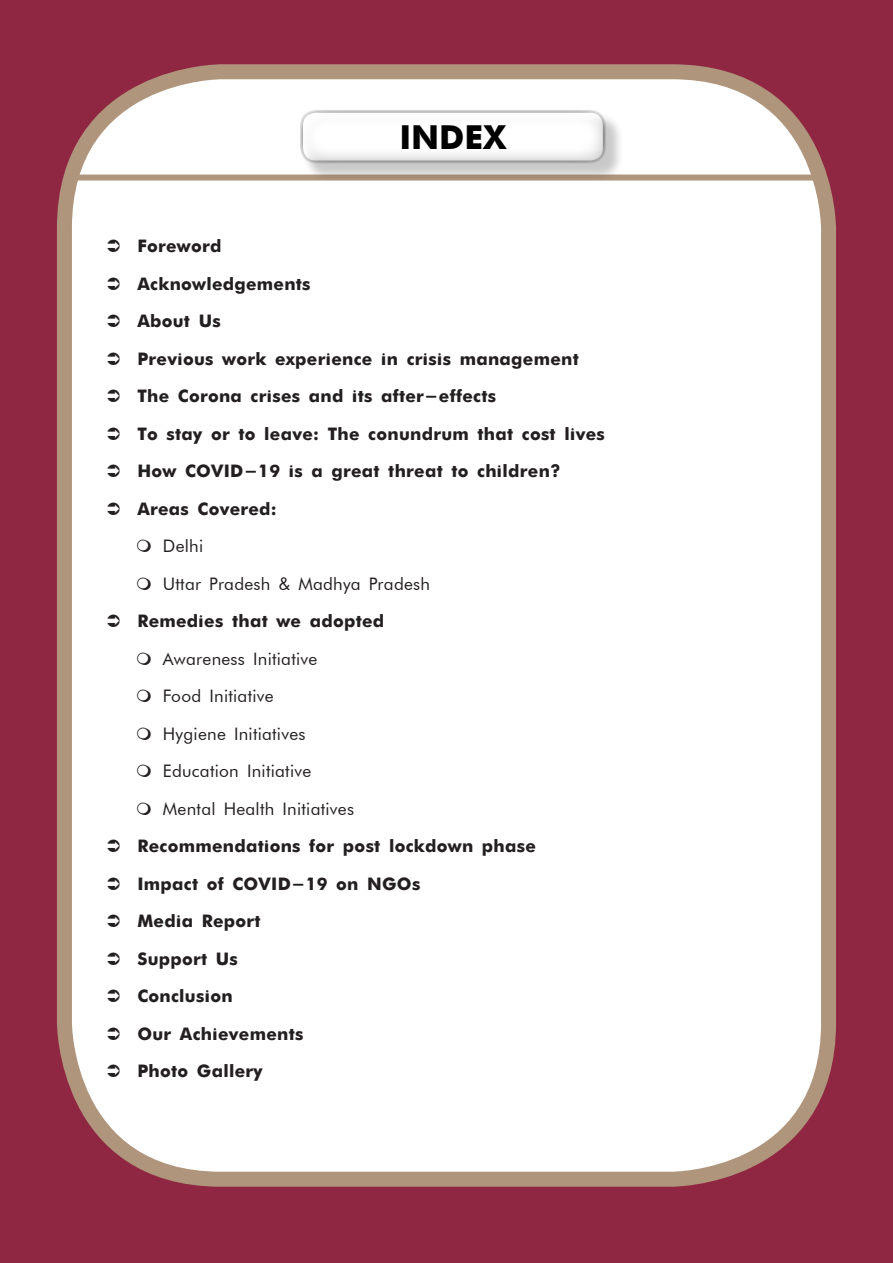
<style>
.page{position:relative;width:893px;height:1263px;background:#8f2742}
.page>*{position:absolute;margin:0;border:0;box-sizing:border-box;transform-origin:0 0}
.Head1{font:700 33px "Futura";color:#000}
.t1{font:700 17.25px "Futura";letter-spacing:.015em;color:#231f20}
.t2{font:17.25px "Futura BT";letter-spacing:.015em;color:#231f20}
</style>
<div class="page">
<div style="left:64px;top:72px;width:764px;height:1107px;background:#fff;border-radius:157px"></div>
<div style="left:57px;top:64px;width:779px;height:1123px;border:15px solid #af957c;border-radius:157px"></div>
<div style="left:66px;top:175px;width:753px;height:6px;background:#af957c"></div>
<div style="left:302px;top:112px;width:323px;height:70px;background:#231f20;opacity:.24"></div>
<div style="left:301px;top:111px;width:303px;height:51px;background:#fff;border-radius:14px"></div>
<div style="left:300px;top:110px;width:306px;height:54px;border:3px solid #231f20;border-radius:14px"></div>
<p class="Head1" style="left:399px;top:113px;width:109px">INDEX</p>
<p class="t1" style="left:137px;top:233px;width:85px">Foreword</p>
<p class="t1" style="left:137px;top:271px;width:175px">Acknowledgements</p>
<p class="t1" style="left:137px;top:308px;width:85px">About Us</p>
<p class="t1" style="left:137px;top:346px;width:443px">Previous work experience in crisis management</p>
<p class="t1" style="left:137px;top:383px;width:360px">The Corona crises and its after-effects</p>
<p class="t1" style="left:137px;top:421px;width:469px">To stay or to leave: The conundrum that cost lives</p>
<p class="t1" style="left:137px;top:458px;width:425px">How COVID-19 is a great threat to children?</p>
<p class="t1" style="left:137px;top:496px;width:141px">Areas Covered:</p>
<p class="t2" style="left:163px;top:536px;width:42px">Delhi</p>
<p class="t2" style="left:163px;top:573px;width:269px">Uttar Pradesh &amp; Madhya Pradesh</p>
<p class="t1" style="left:137px;top:608px;width:248px">Remedies that we adopted</p>
<p class="t2" style="left:163px;top:648px;width:156px">Awareness Initiative</p>
<p class="t2" style="left:163px;top:686px;width:112px">Food Initiative</p>
<p class="t2" style="left:163px;top:723px;width:144px">Hygiene Initiatives</p>
<p class="t2" style="left:163px;top:761px;width:150px">Education Initiative</p>
<p class="t2" style="left:163px;top:798px;width:193px">Mental Health Initiatives</p>
<p class="t1" style="left:137px;top:833px;width:400px">Recommendations for post lockdown phase</p>
<p class="t1" style="left:137px;top:871px;width:284px">Impact of COVID-19 on NGOs</p>
<p class="t1" style="left:137px;top:908px;width:125px">Media Report</p>
<p class="t1" style="left:137px;top:946px;width:102px">Support Us</p>
<p class="t1" style="left:137px;top:983px;width:97px">Conclusion</p>
<p class="t1" style="left:137px;top:1021px;width:167px">Our Achievements</p>
<p class="t1" style="left:137px;top:1058px;width:127px">Photo Gallery</p>
</div>
